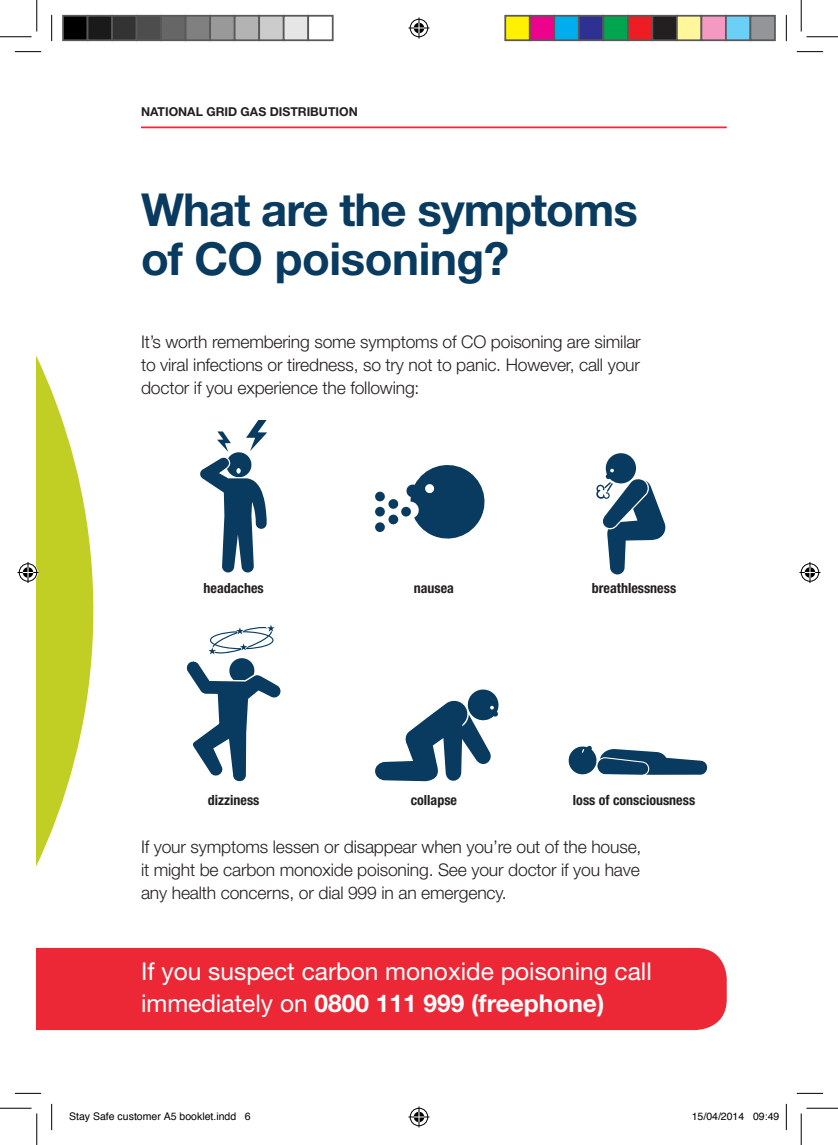
<style>
.page{position:relative;width:838px;height:1145px;background:#fff}
.page>*{position:absolute;margin:0;border:0;box-sizing:border-box;transform-origin:0 0}
._01_Main_Title{font:700 45.5px/49px "Helvetica Neue";letter-spacing:-.02em;color:#093a5f}
.t1{font:24.5px/31.5px "Helvetica Neue";color:#fff}
._02_Body_copy{font:300 17.5px/22.8px "Helvetica Neue";letter-spacing:-.01em;color:#231f20;text-align:justify}
.t2{font:700 condensed 14px "Helvetica Neue";color:#231f20}
.t3{font:700 12.25px "Helvetica Neue";color:#231f20}
.t4{font:10.5px "Helvetica";color:#000}
.s1{font-weight:700}
</style>
<div class="page">
<svg style="left:37px;top:41px;width:56px;height:1063px"></svg>
<hr style="left:141px;top:126px;width:585px;height:2px;background:#ed2836">
<svg style="left:200px;top:420px;width:67px;height:153px"></svg>
<svg style="left:401px;top:506px;width:10px;height:11px"></svg>
<svg style="left:388px;top:514px;width:10px;height:11px"></svg>
<div style="left:388px;top:499px;width:10px;height:10px;background:#093a5f;border-radius:4px"></div>
<svg style="left:374px;top:506px;width:11px;height:11px"></svg>
<svg style="left:374px;top:491px;width:11px;height:11px"></svg>
<svg style="left:374px;top:522px;width:11px;height:10px"></svg>
<svg style="left:405px;top:465px;width:80px;height:74px"></svg>
<svg style="left:596px;top:453px;width:70px;height:121px"></svg>
<svg style="left:375px;top:689px;width:124px;height:92px"></svg>
<svg style="left:186px;top:625px;width:95px;height:157px"></svg>
<div style="left:37px;top:948px;width:689px;height:82px;background:#ed2836"></div>
<svg style="left:568px;top:745px;width:139px;height:30px"></svg>
<hr style="left:15px;top:51px;width:26px;height:2px;background:#fff">
<hr style="left:15px;top:1092px;width:26px;height:2px;background:#fff">
<svg style="left:15px;top:51px;width:26px;height:1px"></svg>
<svg style="left:796px;top:51px;width:27px;height:1px"></svg>
<svg style="left:15px;top:1093px;width:26px;height:1px"></svg>
<svg style="left:796px;top:1093px;width:27px;height:1px"></svg>
<svg style="left:51px;top:15px;width:1px;height:26px"></svg>
<svg style="left:51px;top:1104px;width:1px;height:26px"></svg>
<svg style="left:786px;top:15px;width:1px;height:26px"></svg>
<svg style="left:786px;top:1104px;width:1px;height:26px"></svg>
<hr style="left:0;top:36px;width:32px;height:1px;background:#000">
<hr style="left:806px;top:36px;width:31px;height:1px;background:#000">
<hr style="left:0;top:1108px;width:32px;height:1px;background:#000">
<hr style="left:806px;top:1108px;width:31px;height:1px;background:#000">
<hr style="left:36px;top:0;width:1px;height:31px;background:#000">
<hr style="left:36px;top:1113px;width:1px;height:32px;background:#000">
<hr style="left:800px;top:0;width:1px;height:31px;background:#000">
<hr style="left:800px;top:1113px;width:1px;height:32px;background:#000">
<svg style="left:408px;top:18px;width:21px;height:21px"></svg>
<svg style="left:408px;top:1106px;width:21px;height:21px"></svg>
<svg style="left:18px;top:562px;width:21px;height:21px"></svg>
<svg style="left:799px;top:562px;width:21px;height:21px"></svg>
<div style="left:63px;top:16px;width:25px;height:24px;background:#000"></div>
<div style="left:62px;top:15px;width:26px;height:26px;border:2px solid #595959"></div>
<div style="left:88px;top:16px;width:24px;height:24px;background:#1a1a1a"></div>
<div style="left:87px;top:15px;width:26px;height:26px;border:2px solid #595959"></div>
<div style="left:112px;top:16px;width:25px;height:24px;background:#333"></div>
<div style="left:111px;top:15px;width:26px;height:26px;border:2px solid #595959"></div>
<div style="left:137px;top:16px;width:24px;height:24px;background:#4d4d4d"></div>
<div style="left:136px;top:15px;width:26px;height:26px;border:2px solid #595959"></div>
<div style="left:161px;top:16px;width:25px;height:24px;background:#666"></div>
<div style="left:160px;top:15px;width:26px;height:26px;border:2px solid #595959"></div>
<div style="left:186px;top:16px;width:24px;height:24px;background:#808080"></div>
<div style="left:185px;top:15px;width:26px;height:26px;border:2px solid #595959"></div>
<div style="left:210px;top:16px;width:25px;height:24px;background:#999"></div>
<div style="left:209px;top:15px;width:26px;height:26px;border:2px solid #595959"></div>
<div style="left:235px;top:16px;width:24px;height:24px;background:#b3b3b3"></div>
<div style="left:234px;top:15px;width:26px;height:26px;border:2px solid #595959"></div>
<div style="left:259px;top:16px;width:25px;height:24px;background:#ccc"></div>
<div style="left:258px;top:15px;width:26px;height:26px;border:2px solid #595959"></div>
<div style="left:284px;top:16px;width:24px;height:24px;background:#e6e6e6"></div>
<div style="left:283px;top:15px;width:26px;height:26px;border:2px solid #595959"></div>
<div style="left:307px;top:15px;width:26px;height:26px;border:2px solid #595959"></div>
<div style="left:505px;top:16px;width:24px;height:24px;background:#fff101"></div>
<div style="left:504px;top:15px;width:26px;height:26px;border:2px solid #595959"></div>
<div style="left:529px;top:16px;width:25px;height:24px;background:#ed028c"></div>
<div style="left:529px;top:15px;width:26px;height:26px;border:2px solid #595959"></div>
<div style="left:554px;top:16px;width:24px;height:24px;background:#00aeef"></div>
<div style="left:553px;top:15px;width:26px;height:26px;border:2px solid #595959"></div>
<div style="left:578px;top:16px;width:25px;height:24px;background:#2e3092"></div>
<div style="left:578px;top:15px;width:26px;height:26px;border:2px solid #595959"></div>
<div style="left:603px;top:16px;width:24px;height:24px;background:#00a54f"></div>
<div style="left:602px;top:15px;width:26px;height:26px;border:2px solid #595959"></div>
<div style="left:627px;top:16px;width:25px;height:24px;background:#ee1d23"></div>
<div style="left:627px;top:15px;width:26px;height:26px;border:2px solid #595959"></div>
<div style="left:652px;top:16px;width:24px;height:24px;background:#231f20"></div>
<div style="left:651px;top:15px;width:26px;height:26px;border:2px solid #595959"></div>
<div style="left:676px;top:16px;width:25px;height:24px;background:#fff79a"></div>
<div style="left:676px;top:15px;width:26px;height:26px;border:2px solid #595959"></div>
<div style="left:701px;top:16px;width:24px;height:24px;background:#f499c2"></div>
<div style="left:700px;top:15px;width:26px;height:26px;border:2px solid #595959"></div>
<div style="left:725px;top:16px;width:25px;height:24px;background:#6bcff6"></div>
<div style="left:725px;top:15px;width:26px;height:26px;border:2px solid #595959"></div>
<div style="left:750px;top:16px;width:24px;height:24px;background:#939598"></div>
<div style="left:749px;top:15px;width:26px;height:26px;border:2px solid #595959"></div>
<p class="t3" style="left:141px;top:104px;width:218px">NATIONAL GRID GAS DISTRIBUTION</p>
<p class="_01_Main_Title" style="left:141px;top:184px;width:498px">What are the symptoms of CO poisoning?</p>
<p class="_02_Body_copy" style="left:141px;top:330px;width:501px">It’s worth remembering some symptoms of CO poisoning are similar to viral infections or tiredness, so try not to panic. However, call your doctor if you experience the following:</p>
<p class="t2" style="left:203px;top:580px;width:62px">headaches</p>
<p class="t2" style="left:208px;top:791px;width:53px">dizziness</p>
<p class="t2" style="left:414px;top:580px;width:42px">nausea</p>
<p class="t2" style="left:410px;top:791px;width:48px">collapse</p>
<p class="t2" style="left:592px;top:580px;width:86px">breathlessness</p>
<p class="t2" style="left:573px;top:791px;width:124px">loss of consciousness</p>
<p class="_02_Body_copy" style="left:141px;top:835px;width:502px">If your symptoms lessen or disappear when you’re out of the house, it might be carbon monoxide poisoning. See your doctor if you have any health concerns, or dial 999 in an emergency.</p>
<p class="t1" style="left:141px;top:956px;width:512px">If you suspect carbon monoxide poisoning call immediately on <span class="s1">0800 111 999 (freephone)</span></p>
<p class="t4" style="left:69px;top:1108px;width:183px">Stay Safe customer A5 booklet.indd 6</p>
<p class="t4" style="left:691px;top:1108px;width:89px">15/04/2014 09:49</p>
</div>
